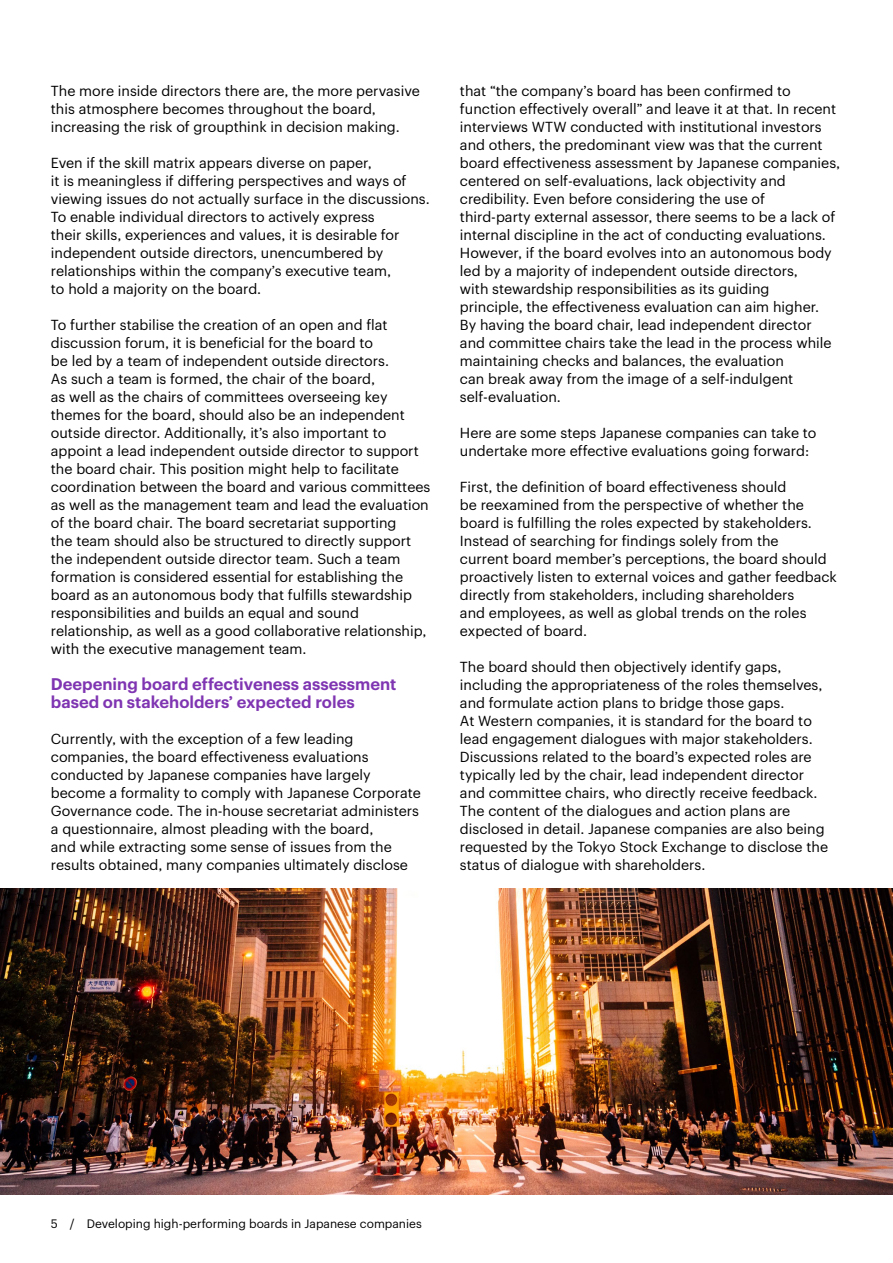
<style>
.page{position:relative;width:893px;height:1263px;background:#fff}
.page>*{position:absolute;margin:0;border:0;box-sizing:border-box;transform-origin:0 0}
.t1{font:600 16.5px/18px "Graphik";color:#7f35b2}
.t2{font:14.25px/18px "Graphik";color:#000}
.t3{font:12px "Graphik";color:#000}
</style>
<div class="page">
<img style="left:0;top:888px;width:893px;height:306px">
<p class="t2" style="left:51px;top:81px;width:370px">The more inside directors there are, the more pervasive this atmosphere becomes throughout the board, increasing the risk of groupthink in decision making.</p>
<p class="t2" style="left:51px;top:153px;width:380px">Even if the skill matrix appears diverse on paper,<br>it is meaningless if differing perspectives and ways of viewing issues do not actually surface in the discussions.<br>To enable individual directors to actively express<br>their skills, experiences and values, it is desirable for independent outside directors, unencumbered by relationships within the company’s executive team,<br>to hold a majority on the board.</p>
<p class="t2" style="left:51px;top:315px;width:381px">To further stabilise the creation of an open and flat discussion forum, it is beneficial for the board to<br>be led by a team of independent outside directors.<br>As such a team is formed, the chair of the board,<br>as well as the chairs of committees overseeing key themes for the board, should also be an independent outside director. Additionally, it’s also important to appoint a lead independent outside director to support the board chair. This position might help to facilitate coordination between the board and various committees as well as the management team and lead the evaluation of the board chair. The board secretariat supporting<br>the team should also be structured to directly support the independent outside director team. Such a team formation is considered essential for establishing the board as an autonomous body that fulfills stewardship responsibilities and builds an equal and sound relationship, as well as a good collaborative relationship, with the executive management team.</p>
<p class="t1" style="left:51px;top:673px;width:347px">Deepening board effectiveness assessment based on stakeholders’ expected roles</p>
<p class="t2" style="left:51px;top:729px;width:372px">Currently, with the exception of a few leading companies, the board effectiveness evaluations conducted by Japanese companies have largely become a formality to comply with Japanese Corporate Governance code. The in-house secretariat administers a questionnaire, almost pleading with the board,<br>and while extracting some sense of issues from the results obtained, many companies ultimately disclose</p>
<p class="t2" style="left:460px;top:81px;width:382px">that “the company’s board has been confirmed to function effectively overall” and leave it at that. In recent interviews WTW conducted with institutional investors and others, the predominant view was that the current board effectiveness assessment by Japanese companies, centered on self-evaluations, lack objectivity and credibility. Even before considering the use of<br>third-party external assessor, there seems to be a lack of internal discipline in the act of conducting evaluations.<br>However, if the board evolves into an autonomous body led by a majority of independent outside directors,<br>with stewardship responsibilities as its guiding<br>principle, the effectiveness evaluation can aim higher.<br>By having the board chair, lead independent director and committee chairs take the lead in the process while maintaining checks and balances, the evaluation<br>can break away from the image of a self-indulgent self-evaluation.</p>
<p class="t2" style="left:460px;top:423px;width:358px">Here are some steps Japanese companies can take to undertake more effective evaluations going forward:</p>
<p class="t2" style="left:460px;top:477px;width:378px">First, the definition of board effectiveness should<br>be reexamined from the perspective of whether the board is fulfilling the roles expected by stakeholders.<br>Instead of searching for findings solely from the<br>current board member’s perceptions, the board should proactively listen to external voices and gather feedback directly from stakeholders, including shareholders<br>and employees, as well as global trends on the roles expected of board.</p>
<p class="t2" style="left:460px;top:656px;width:370px">The board should then objectively identify gaps, including the appropriateness of the roles themselves, and formulate action plans to bridge those gaps.<br>At Western companies, it is standard for the board to lead engagement dialogues with major stakeholders.<br>Discussions related to the board’s expected roles are typically led by the chair, lead independent director and committee chairs, who directly receive feedback.<br>The content of the dialogues and action plans are disclosed in detail. Japanese companies are also being requested by the Tokyo Stock Exchange to disclose the status of dialogue with shareholders.</p>
<p class="t3" style="left:51px;top:1215px;width:372px">5 / Developing high-performing boards in Japanese companies</p>
</div>
